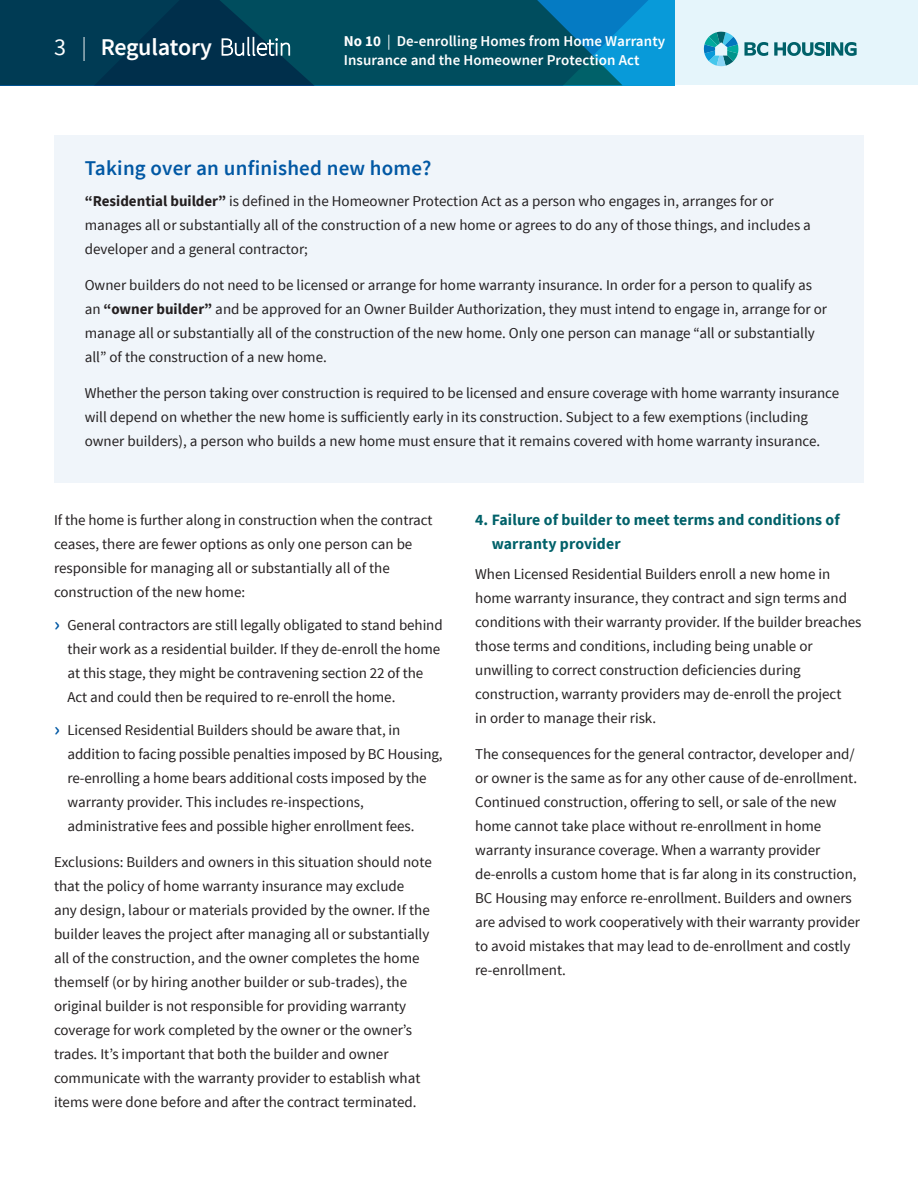
<style>
.page{position:relative;width:918px;height:1188px;background:#fff}
.page>*{position:absolute;margin:0;border:0;box-sizing:border-box;transform-origin:0 0}
.t1{font:600 24px "Source Sans Pro";letter-spacing:-.01em;color:#fff}
.New_H1{font:600 21px "Source Sans Pro";letter-spacing:.01em;color:#0158a4}
.NEW_H3_subtitle{font:700 15.75px/24px "Source Sans Pro";letter-spacing:.01em;color:#006169}
.NEW_H2_body{font:15px/24px "Source Sans Pro";color:#231f20}
.t2{font:600 15px/18.9px "Source Sans Pro";letter-spacing:.005em;color:#fff}
.s1{font-weight:400}
.s2{font-weight:300}
.s3{font-weight:700}
.s4{font-weight:600;font-size:21px;color:#0158a4}
</style>
<div class="page">
<div style="left:675px;top:0;width:243px;height:85px;background:#e5f5fb"></div>
<svg style="left:334px;top:0;width:341px;height:85px;background:#015f7e"></svg>
<svg style="left:703px;top:31px;width:154px;height:36px"></svg>
<svg style="left:0;top:0;width:334px;height:85px;background:#033c55"></svg>
<div style="left:54px;top:135px;width:810px;height:348px;background:#f0f5fa"></div>
<h1 class="t1" style="left:54px;top:32px;width:159px"><span class="s1">3</span> <span class="s2">|</span> Regulatory</h1>
<p class="t2" style="left:344px;top:32px;width:323px"><span class="s3">No 10</span> <span class="s1">|</span> De-enrolling Homes from Home Warranty<br>Insurance and the Homeowner Protection Act</p>
<p class="New_H1" style="left:85px;top:154px;width:348px">Taking over an unfinished new home?</p>
<p class="NEW_H2_body" style="left:85px;top:190px;width:728px"><span class="s3">“Residential builder”</span> is defined in the Homeowner Protection Act as a person who engages in, arranges for or manages all or substantially all of the construction of a new home or agrees to do any of those things, and includes a developer and a general contractor;</p>
<p class="NEW_H2_body" style="left:85px;top:274px;width:744px">Owner builders do not need to be licensed or arrange for home warranty insurance. In order for a person to qualify as an <span class="s3">“owner builder”</span> and be approved for an Owner Builder Authorization, they must intend to engage in, arrange for or manage all or substantially all of the construction of the new home. Only one person can manage “all or substantially all” of the construction of a new home.</p>
<p class="NEW_H2_body" style="left:85px;top:382px;width:756px">Whether the person taking over construction is required to be licensed and ensure coverage with home warranty insurance will depend on whether the new home is sufficiently early in its construction. Subject to a few exemptions (including owner builders), a person who builds a new home must ensure that it remains covered with home warranty insurance.</p>
<p class="NEW_H2_body" style="left:54px;top:508px;width:380px">If the home is further along in construction when the contract ceases, there are fewer options as only one person can be responsible for managing all or substantially all of the construction of the new home:</p>
<p class="NEW_H2_body" style="left:68px;top:613px;width:377px;text-indent:-14px"><span class="s4">›</span> General contractors are still legally obligated to stand behind their work as a residential builder. If they de-enroll the home at this stage, they might be contravening section 22 of the Act and could then be required to re-enroll the home.</p>
<p class="NEW_H2_body" style="left:68px;top:718px;width:377px;text-indent:-14px"><span class="s4">›</span> Licensed Residential Builders should be aware that, in addition to facing possible penalties imposed by BC Housing, re-enrolling a home bears additional costs imposed by the warranty provider. This includes re-inspections, administrative fees and possible higher enrollment fees.</p>
<p class="NEW_H2_body" style="left:54px;top:850px;width:379px">Exclusions: Builders and owners in this situation should note that the policy of home warranty insurance may exclude<br>any design, labour or materials provided by the owner. If the builder leaves the project after managing all or substantially all of the construction, and the owner completes the home themself (or by hiring another builder or sub-trades), the original builder is not responsible for providing warranty coverage for work completed by the owner or the owner’s trades. It’s important that both the builder and owner communicate with the warranty provider to establish what items were done before and after the contract terminated.</p>
<p class="NEW_H3_subtitle" style="left:492px;top:508px;width:350px;text-indent:-16px">4. Failure of builder to meet terms and conditions of warranty provider</p>
<p class="NEW_H2_body" style="left:475px;top:563px;width:388px">When Licensed Residential Builders enroll a new home in home warranty insurance, they contract and sign terms and conditions with their warranty provider. If the builder breaches those terms and conditions, including being unable or unwilling to correct construction deficiencies during construction, warranty providers may de-enroll the project<br>in order to manage their risk.</p>
<p class="NEW_H2_body" style="left:475px;top:743px;width:386px">The consequences for the general contractor, developer and/ or owner is the same as for any other cause of de-enrollment.<br>Continued construction, offering to sell, or sale of the new home cannot take place without re-enrollment in home warranty insurance coverage. When a warranty provider de-enrolls a custom home that is far along in its construction, BC Housing may enforce re-enrollment. Builders and owners are advised to work cooperatively with their warranty provider to avoid mistakes that may lead to de-enrollment and costly re-enrollment.</p>
</div>
